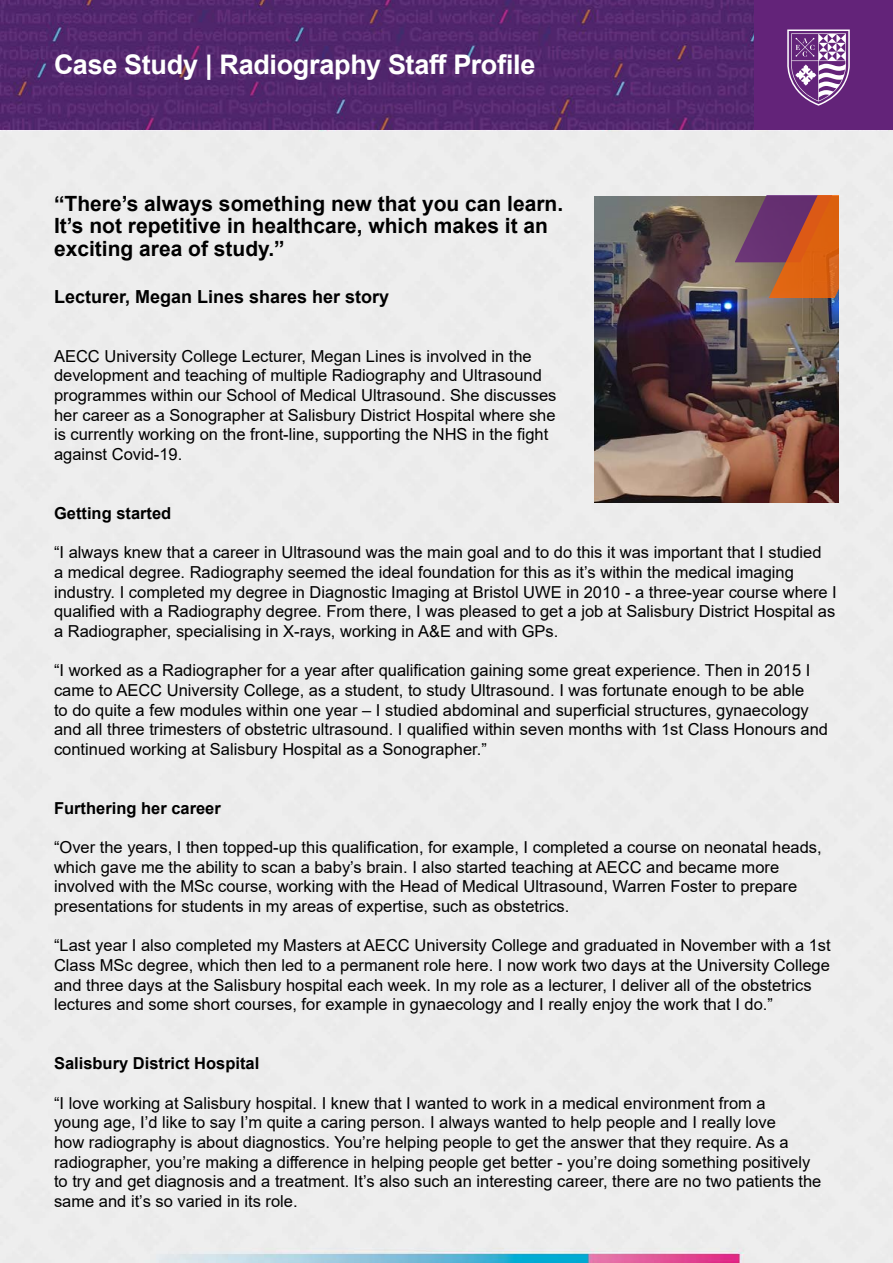
<style>
.page{position:relative;width:893px;height:1263px;background:#fff}
.page>*{position:absolute;margin:0;border:0;box-sizing:border-box;transform-origin:0 0}
.t1{font:700 27px "Arial";letter-spacing:-.01em;color:#fff}
.t2{font:700 21px/22.5px "Arial";color:#000}
.t3{font:700 18px "Arial";color:#000}
.t4{font:16.5px/19.6px "Arial";color:#000}
.t5{font:700 16.5px "Arial";color:#000}
</style>
<div class="page">
<div style="left:0;top:130px;width:893px;height:1132px;background:#ededed"></div>
<img style="left:595px;top:197px;width:244px;height:306px">
<svg style="left:736px;top:196px;width:103px;height:102px;background:#a25745"></svg>
<img style="left:0;top:0;width:755px;height:130px">
<div style="left:755px;top:0;width:138px;height:130px;background:#632379"></div>
<svg style="left:787px;top:30px;width:63px;height:76px"></svg>
<h1 class="t1" style="left:54px;top:45px;width:483px">Case Study | Radiography Staff Profile</h1>
<p class="t2" style="left:54px;top:192px;width:511px">“There’s always something new that you can learn.<br>It’s not repetitive in healthcare, which makes it an exciting area of study.”</p>
<p class="t3" style="left:54px;top:284px;width:337px">Lecturer, Megan Lines shares her story</p>
<p class="t4" style="left:54px;top:346px;width:504px">AECC University College Lecturer, Megan Lines is involved in the development and teaching of multiple Radiography and Ultrasound programmes within our School of Medical Ultrasound. She discusses her career as a Sonographer at Salisbury District Hospital where she is currently working on the front-line, supporting the NHS in the fight against Covid-19.</p>
<p class="t5" style="left:54px;top:502px;width:119px">Getting started</p>
<p class="t4" style="left:54px;top:543px;width:784px">“I always knew that a career in Ultrasound was the main goal and to do this it was important that I studied<br>a medical degree. Radiography seemed the ideal foundation for this as it’s within the medical imaging industry. I completed my degree in Diagnostic Imaging at Bristol UWE in 2010 - a three-year course where I qualified with a Radiography degree. From there, I was pleased to get a job at Salisbury District Hospital as a Radiographer, specialising in X-rays, working in A&amp;E and with GPs.</p>
<p class="t4" style="left:54px;top:660px;width:775px">“I worked as a Radiographer for a year after qualification gaining some great experience. Then in 2015 I came to AECC University College, as a student, to study Ultrasound. I was fortunate enough to be able<br>to do quite a few modules within one year – I studied abdominal and superficial structures, gynaecology and all three trimesters of obstetric ultrasound. I qualified within seven months with 1st Class Honours and continued working at Salisbury Hospital as a Sonographer.”</p>
<p class="t5" style="left:54px;top:796px;width:168px">Furthering her career</p>
<p class="t4" style="left:54px;top:837px;width:769px">“Over the years, I then topped-up this qualification, for example, I completed a course on neonatal heads, which gave me the ability to scan a baby’s brain. I also started teaching at AECC and became more involved with the MSc course, working with the Head of Medical Ultrasound, Warren Foster to prepare presentations for students in my areas of expertise, such as obstetrics.</p>
<p class="t4" style="left:54px;top:936px;width:778px">“Last year I also completed my Masters at AECC University College and graduated in November with a 1st Class MSc degree, which then led to a permanent role here. I now work two days at the University College and three days at the Salisbury hospital each week. In my role as a lecturer, I deliver all of the obstetrics lectures and some short courses, for example in gynaecology and I really enjoy the work that I do.”</p>
<p class="t5" style="left:54px;top:1052px;width:207px">Salisbury District Hospital</p>
<p class="t4" style="left:54px;top:1093px;width:769px">“I love working at Salisbury hospital. I knew that I wanted to work in a medical environment from a<br>young age, I’d like to say I’m quite a caring person. I always wanted to help people and I really love<br>how radiography is about diagnostics. You’re helping people to get the answer that they require. As a radiographer, you’re making a difference in helping people get better - you’re doing something positively to try and get diagnosis and a treatment. It’s also such an interesting career, there are no two patients the same and it’s so varied in its role.</p>
</div>
